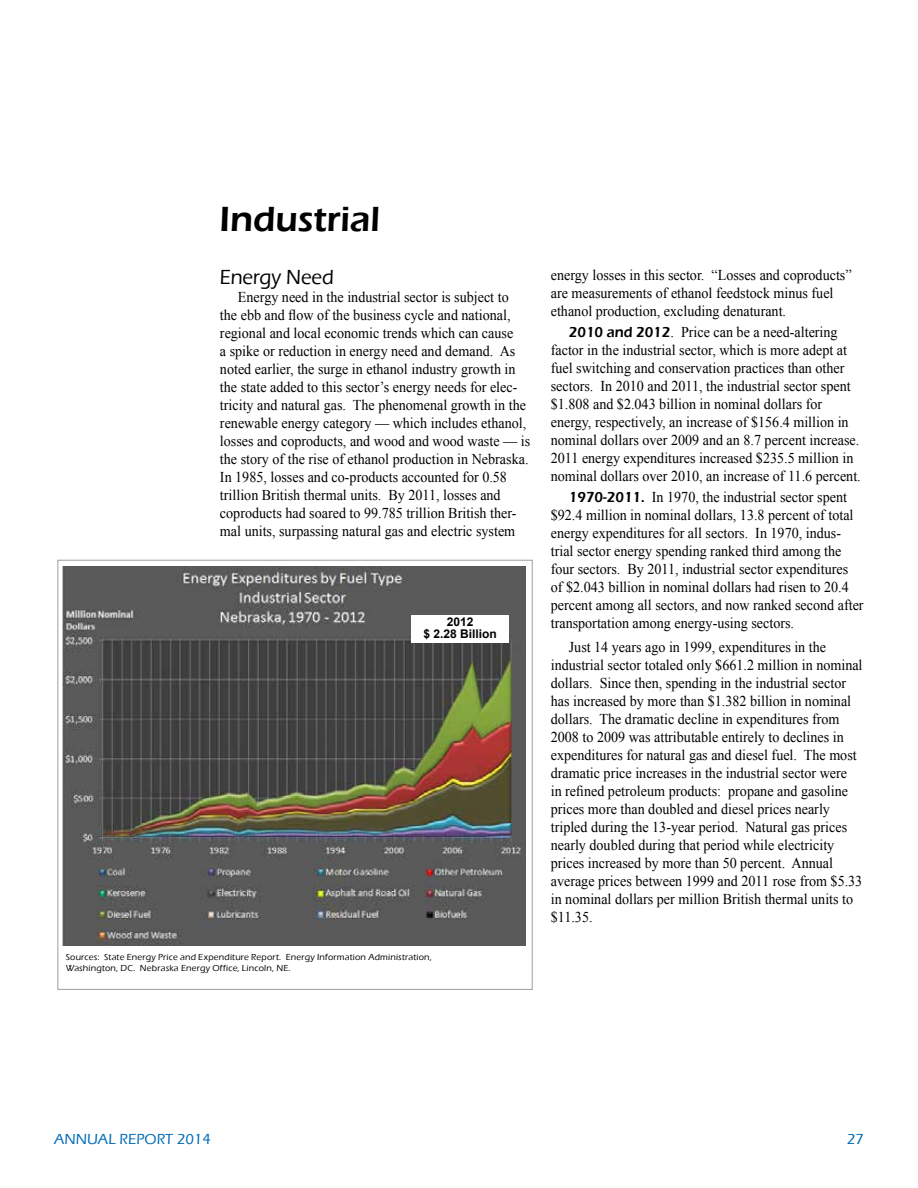
<style>
.page{position:relative;width:918px;height:1188px;background:#fff}
.page>*{position:absolute;margin:0;border:0;box-sizing:border-box;transform-origin:0 0}
.t1{font:600 36px "Eras ITC";letter-spacing:-.005em;color:#000}
.t2{font:500 21px "Eras ITC";letter-spacing:-.005em;color:#000;scale:.94 1}
.t3{font:15px/18px "Times New Roman";color:#000;scale:.94 1}
.t4{font:500 15px "Eras ITC";color:#006bb6}
.t5{font:700 12px/12px "Arial";color:#000;text-align:center}
.t6{font:500 9px/10.5px "Eras ITC";letter-spacing:.02em;color:#000}
.s1{font-family:"Eras ITC";font-weight:600}
</style>
<div class="page">
<img style="left:62px;top:566px;width:463px;height:379px">
<div style="left:411px;top:615px;width:98px;height:28px;background:#fff"></div>
<h1 class="t1" style="left:220px;top:198px;width:162px">Industrial</h1>
<h2 class="t2" style="left:220px;top:266px;width:123px">Energy Need</h2>
<p class="t3" style="left:220px;top:288px;width:331px;text-indent:18px">Energy need in the industrial sector is subject to<br>the ebb and flow of the business cycle and national, regional and local economic trends which can cause<br>a spike or reduction in energy need and demand. As noted earlier, the surge in ethanol industry growth in the state added to this sector’s energy needs for elec&shy;tricity and natural gas. The phenomenal growth in the renewable energy category — which includes ethanol, losses and coproducts, and wood and wood waste — is the story of the rise of ethanol production in Nebraska.<br>In 1985, losses and co-products accounted for 0.58 trillion British thermal units. By 2011, losses and coproducts had soared to 99.785 trillion British ther&shy;mal units, surpassing natural gas and electric system</p>
<p class="t5" style="left:424px;top:617px;width:75px">2012<br>$ 2.28 Billion</p>
<p class="t6" style="left:66px;top:952px;width:368px">Sources: State Energy Price and Expenditure Report. Energy Information Administration,<br>Washington, DC. Nebraska Energy Office, Lincoln, NE.</p>
<p class="t3" style="left:551px;top:265px;width:322px">energy losses in this sector. “Losses and coproducts” are measurements of ethanol feedstock minus fuel ethanol production, excluding denaturant.</p>
<p class="t3" style="left:551px;top:322px;width:331px;text-indent:18px"><span class="s1">2010 and 2012</span>. Price can be a need-altering factor in the industrial sector, which is more adept at fuel switching and conservation practices than other sectors. In 2010 and 2011, the industrial sector spent $1.808 and $2.043 billion in nominal dollars for energy, respectively, an increase of $156.4 million in nominal dollars over 2009 and an 8.7 percent increase.<br>2011 energy expenditures increased $235.5 million in nominal dollars over 2010, an increase of 11.6 percent.</p>
<p class="t3" style="left:551px;top:487px;width:334px;text-indent:18px"><span class="s1">1970-2011.</span> In 1970, the industrial sector spent $92.4 million in nominal dollars, 13.8 percent of total energy expenditures for all sectors. In 1970, indus&shy;trial sector energy spending ranked third among the four sectors. By 2011, industrial sector expenditures of $2.043 billion in nominal dollars had risen to 20.4 percent among all sectors, and now ranked second after transportation among energy-using sectors.</p>
<p class="t3" style="left:551px;top:637px;width:333px;text-indent:18px">Just 14 years ago in 1999, expenditures in the industrial sector totaled only $661.2 million in nominal dollars. Since then, spending in the industrial sector has increased by more than $1.382 billion in nominal dollars. The dramatic decline in expenditures from 2008 to 2009 was attributable entirely to declines in expenditures for natural gas and diesel fuel. The most dramatic price increases in the industrial sector were<br>in refined petroleum products: propane and gasoline prices more than doubled and diesel prices nearly tripled during the 13-year period. Natural gas prices nearly doubled during that period while electricity prices increased by more than 50 percent. Annual average prices between 1999 and 2011 rose from $5.33 in nominal dollars per million British thermal units to $11.35.</p>
<p class="t4" style="left:54px;top:1131px;width:159px">ANNUAL REPORT 2014</p>
<p class="t4" style="left:847px;top:1131px;width:19px">27</p>
</div>
